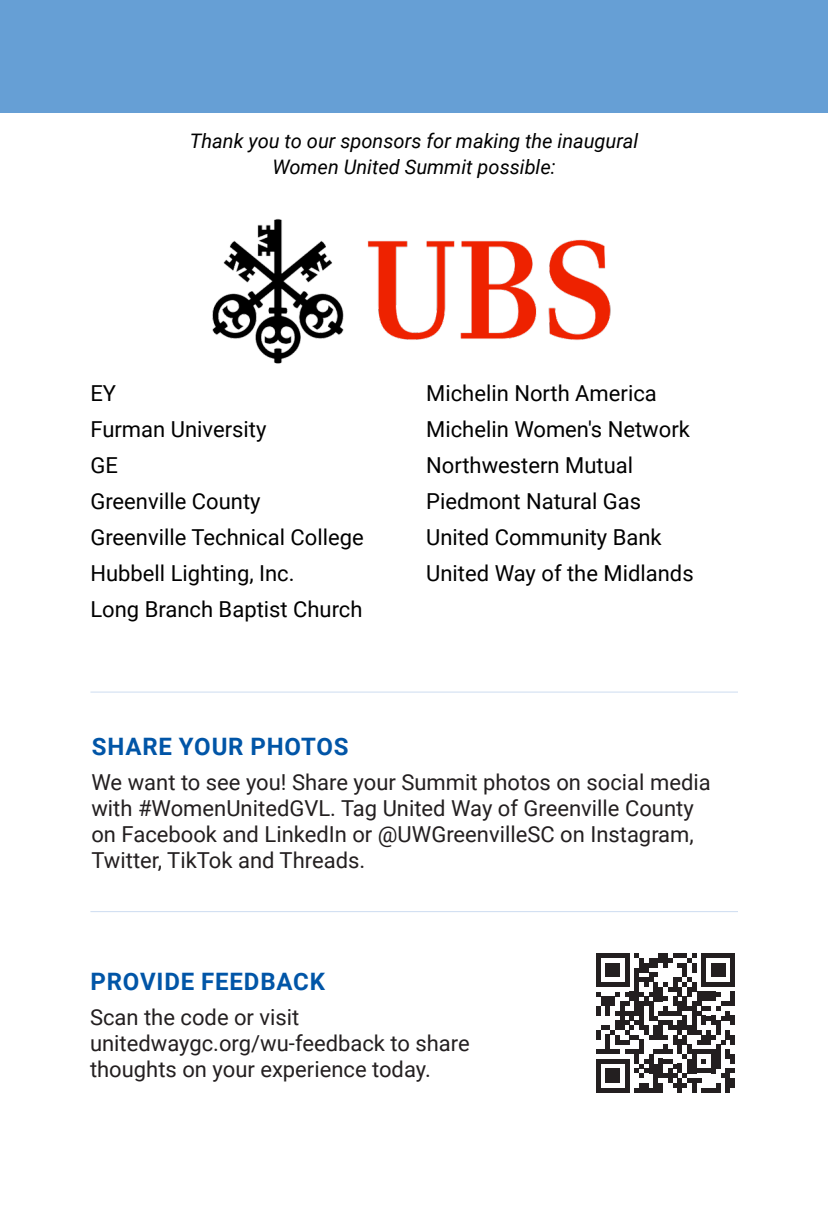
<style>
.page{position:relative;width:828px;height:1224px;background:#fff}
.page>*{position:absolute;margin:0;border:0;box-sizing:border-box;transform-origin:0 0}
.Speaker_Name{font:700 24px "Roboto";letter-spacing:.035em;color:#0155a7}
.t1{font:22px/26px "Roboto";color:#231f20}
.t2{font:22px "Roboto";color:#000}
.t3{font:italic 20px/26px "Roboto";color:#000;text-align:center}
</style>
<div class="page">
<div style="left:0;top:0;width:828px;height:113px;background:#669fd5"></div>
<img style="left:212px;top:218px;width:399px;height:146px">
<svg style="left:596px;top:953px;width:139px;height:139px"></svg>
<div style="left:730px;top:1078px;width:5px;height:10px;background:#231f20"></div>
<hr style="left:90px;top:911px;width:648px;height:1px;background:#cddcf0">
<hr style="left:90px;top:692px;width:648px;height:1px;background:#cddcf0">
<p class="t3" style="left:190px;top:127px;width:450px">Thank you to our sponsors for making the inaugural<br>Women United Summit possible:</p>
<p class="t2" style="left:90px;top:378px;width:27px">EY</p>
<p class="t2" style="left:90px;top:414px;width:177px">Furman University</p>
<p class="t2" style="left:90px;top:450px;width:29px">GE</p>
<p class="t2" style="left:90px;top:486px;width:172px">Greenville County</p>
<p class="t2" style="left:90px;top:522px;width:275px">Greenville Technical College</p>
<p class="t2" style="left:90px;top:558px;width:206px">Hubbell Lighting, Inc.</p>
<p class="t2" style="left:90px;top:594px;width:274px">Long Branch Baptist Church</p>
<p class="t2" style="left:426px;top:378px;width:232px">Michelin North America</p>
<p class="t2" style="left:426px;top:414px;width:265px">Michelin Women's Network</p>
<p class="t2" style="left:426px;top:450px;width:208px">Northwestern Mutual</p>
<p class="t2" style="left:426px;top:486px;width:216px">Piedmont Natural Gas</p>
<p class="t2" style="left:426px;top:522px;width:237px">United Community Bank</p>
<p class="t2" style="left:426px;top:558px;width:269px">United Way of the Midlands</p>
<p class="Speaker_Name" style="left:92px;top:729px;width:258px">SHARE YOUR PHOTOS</p>
<p class="t1" style="left:91px;top:768px;width:621px">We want to see you! Share your Summit photos on social media with #WomenUnitedGVL. Tag United Way of Greenville County on Facebook and LinkedIn or @UWGreenvilleSC on Instagram, Twitter, TikTok and Threads.</p>
<p class="Speaker_Name" style="left:90px;top:964px;width:236px">PROVIDE FEEDBACK</p>
<p class="t1" style="left:90px;top:1003px;width:381px">Scan the code or visit unitedwaygc.org/wu-feedback to share thoughts on your experience today.</p>
</div>
